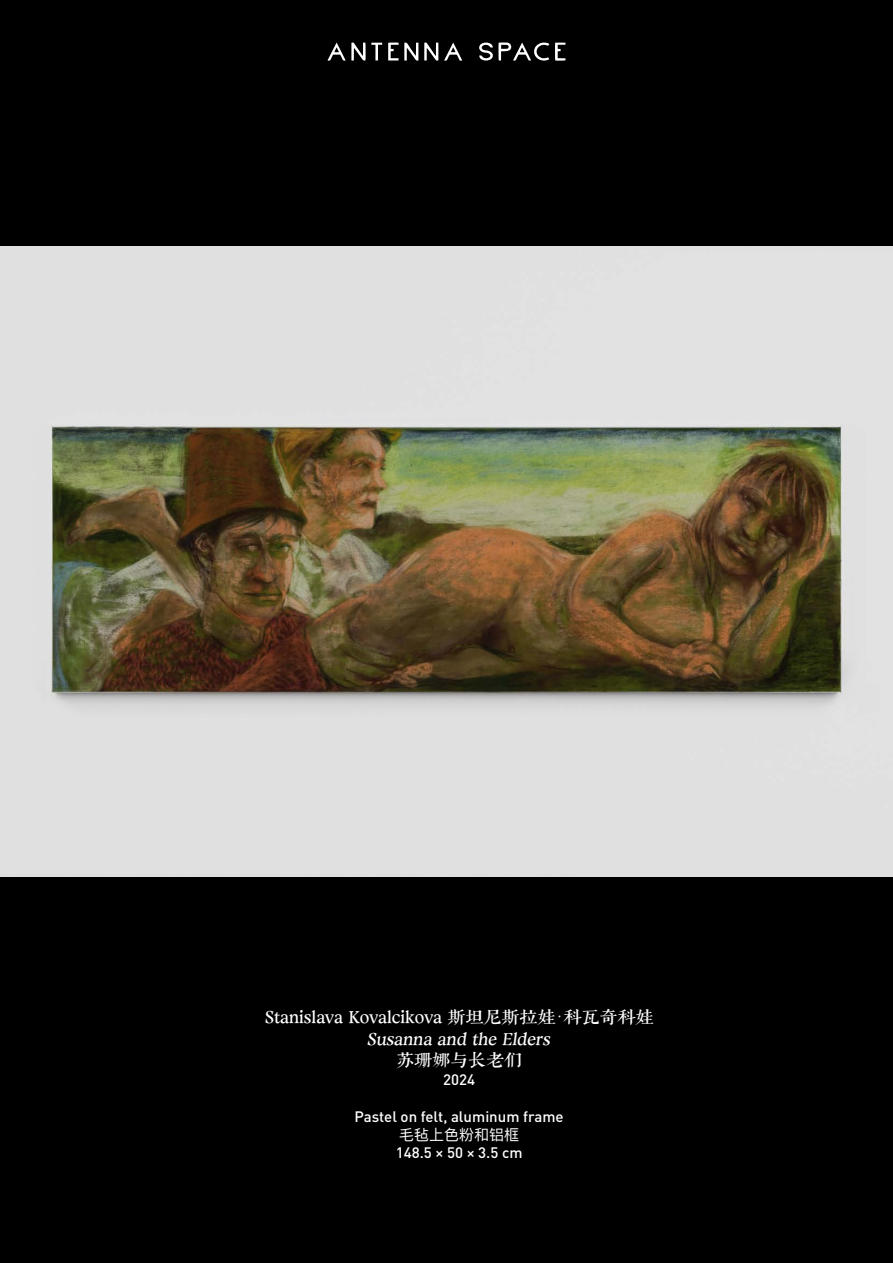
<style>
.page{position:relative;width:893px;height:1263px;background:#000}
.page>*{position:absolute;margin:0;border:0;box-sizing:border-box;transform-origin:0 0}
.t1{font:18px/21.6px "Aa Gu Dian Ke Ben Song";color:#fff;text-align:center}
.t2{font:500 15px "DIN";color:#fff}
.t3{font:15px "Ping Fang SC";color:#fff}
</style>
<div class="page">
<img style="left:0;top:247px;width:893px;height:629px">
<svg style="left:424px;top:42px;width:14px;height:19px"></svg>
<svg style="left:555px;top:43px;width:10px;height:18px"></svg>
<svg style="left:444px;top:43px;width:18px;height:18px"></svg>
<svg style="left:388px;top:42px;width:30px;height:19px"></svg>
<svg style="left:479px;top:42px;width:70px;height:19px"></svg>
<svg style="left:327px;top:42px;width:55px;height:19px"></svg>
<p class="t1" style="left:265px;top:1007px;width:390px">Stanislava Kovalcikova 斯坦尼斯拉娃·科瓦奇科娃<br>Susanna and the Elders<br>苏珊娜与长老们</p>
<p class="t2" style="left:443px;top:1070px;width:33px">2024</p>
<p class="t2" style="left:355px;top:1106px;width:210px">Pastel on felt, aluminum frame</p>
<p class="t3" style="left:399px;top:1125px;width:121px">毛毡上色粉和铝框</p>
<p class="t2" style="left:396px;top:1142px;width:128px">148.5 × 50 × 3.5 cm</p>
</div>
